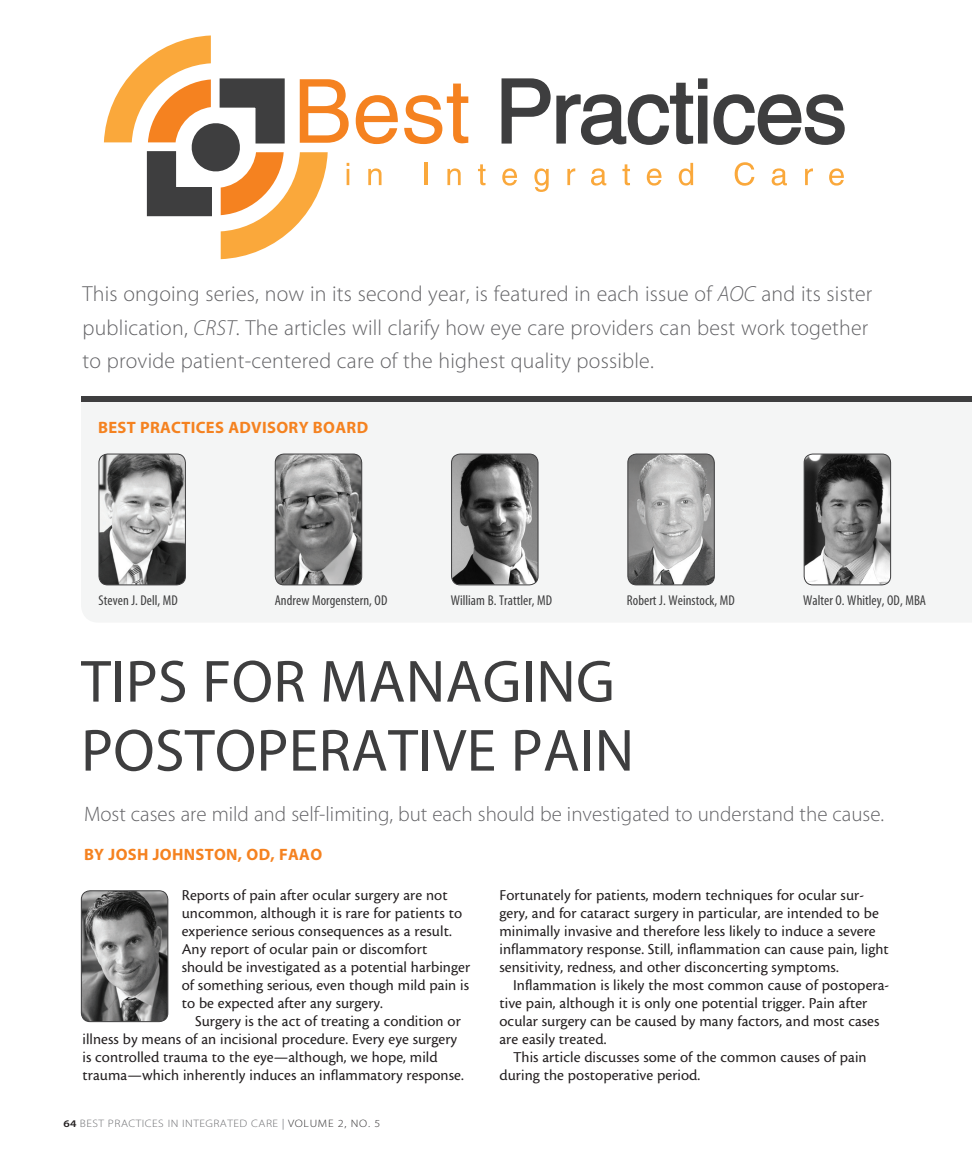
<style>
.page{position:relative;width:972px;height:1161px;background:#fff}
.page>*{position:absolute;margin:0;border:0;box-sizing:border-box;transform-origin:0 0}
.headline{font:60px/69px "Myriad MM 400 600";letter-spacing:.005em;color:#3e3e3f}
.deck{font:21.9px/33.6px "Myriad MM 215 600";letter-spacing:.01em;color:#636366}
.deck-2{font:21px "Myriad MM 215 600";color:#636366}
.author{font:16.5px "Myriad MM 700 600";letter-spacing:.02em;color:#f58220}
.body{font:15.75px/18px "Cronos MM 408 10";letter-spacing:.005em;color:#231f20}
.body_first{font:15.75px/18px "Cronos MM 408 10";letter-spacing:.005em;color:#231f20}
.bio_name{font:14.25px "Myriad MM 400 300";letter-spacing:.005em;color:#3e3e3f}
.bio_info{font:14.25px "Myriad MM 400 300";letter-spacing:.005em;color:#3e3e3f}
.t1{font:10.8px "Myriad MM 215 600";letter-spacing:.04em;color:#6c6d70;scale:1.11 1}
.s1{font-family:"Myriad MM It 215 600"}
.s2{font-family:"Myriad MM 565 600";font-size:10.2px;color:#231f20}
.s3{font-family:"Myriad MM 400 600";color:#939598}
.s4{color:#312f30}
</style>
<div class="page">
<svg style="left:104px;top:35px;width:224px;height:224px"></svg>
<svg style="left:347px;top:163px;width:2px;height:22px"></svg>
<svg style="left:368px;top:168px;width:14px;height:17px"></svg>
<hr style="left:425px;top:163px;width:3px;height:22px;background:#faa83b">
<svg style="left:447px;top:168px;width:14px;height:17px"></svg>
<svg style="left:478px;top:164px;width:8px;height:21px"></svg>
<svg style="left:502px;top:168px;width:15px;height:18px"></svg>
<svg style="left:534px;top:168px;width:15px;height:24px"></svg>
<svg style="left:567px;top:168px;width:8px;height:17px"></svg>
<svg style="left:591px;top:168px;width:15px;height:18px"></svg>
<svg style="left:622px;top:164px;width:8px;height:21px"></svg>
<svg style="left:647px;top:168px;width:15px;height:18px"></svg>
<svg style="left:679px;top:163px;width:14px;height:23px"></svg>
<svg style="left:735px;top:162px;width:19px;height:24px"></svg>
<svg style="left:772px;top:168px;width:15px;height:18px"></svg>
<svg style="left:805px;top:168px;width:8px;height:17px"></svg>
<svg style="left:829px;top:168px;width:15px;height:18px"></svg>
<svg style="left:300px;top:79px;width:49px;height:64px"></svg>
<svg style="left:356px;top:95px;width:42px;height:49px"></svg>
<svg style="left:404px;top:84px;width:64px;height:60px"></svg>
<svg style="left:501px;top:78px;width:344px;height:67px"></svg>
<div style="left:81px;top:402px;width:891px;height:220px;background:#f4f5f5"></div>
<div style="left:81px;top:396px;width:891px;height:6px;background:#3e3e3f"></div>
<img style="left:275px;top:454px;width:87px;height:131px">
<div style="left:275px;top:454px;width:87px;height:131px;border:1px solid #3e3e3f;border-radius:9px"></div>
<img style="left:628px;top:454px;width:86px;height:131px">
<div style="left:627px;top:454px;width:88px;height:131px;border:1px solid #3e3e3f;border-radius:9px"></div>
<img style="left:99px;top:454px;width:86px;height:131px">
<div style="left:99px;top:454px;width:87px;height:131px;border:1px solid #3e3e3f;border-radius:9px"></div>
<img style="left:81px;top:891px;width:87px;height:131px">
<div style="left:81px;top:890px;width:87px;height:132px;border:1px solid #3e3e3f;border-radius:9px"></div>
<img style="left:804px;top:454px;width:87px;height:131px">
<div style="left:804px;top:454px;width:87px;height:131px;border:1px solid #3e3e3f;border-radius:9px"></div>
<img style="left:452px;top:454px;width:86px;height:131px">
<div style="left:451px;top:454px;width:87px;height:131px;border:1px solid #3e3e3f;border-radius:9px"></div>
<p class="deck" style="left:83px;top:278px;width:791px">This ongoing series, now in its second year, is featured in each issue of <span class="s1">AOC</span> and its sister publication, <span class="s1">CRST</span>. The articles will clarify how eye care providers can best work together to provide patient-centered care of the highest quality possible.</p>
<p class="author" style="left:98px;top:419px;width:272px">BEST PRACTICES ADVISORY BOARD</p>
<p class="bio_name" style="left:99px;top:593px;width:81px">Steven J. Dell, MD</p>
<p class="bio_name" style="left:275px;top:593px;width:114px">Andrew Morgenstern, OD</p>
<p class="bio_name" style="left:451px;top:593px;width:103px">William B. Trattler, MD</p>
<p class="bio_info" style="left:627px;top:593px;width:109px">Robert J. Weinstock, MD</p>
<p class="bio_name" style="left:803px;top:593px;width:125px">Walter O. Whitley, OD, MBA</p>
<p class="headline" style="left:81px;top:650px;width:555px">TIPS FOR MANAGING<br>POSTOPERATIVE PAIN</p>
<p class="deck-2" style="left:84px;top:804px;width:802px">Most cases are mild and self-limiting, but each should be investigated to understand the cause.</p>
<p class="author" style="left:84px;top:847px;width:240px">BY JOSH JOHNSTON, OD, FAAO</p>
<p class="body_first" style="left:182px;top:886px;width:290px">Reports of pain after ocular surgery are not uncommon, although it is rare for patients to experience serious consequences as a result.<br>Any report of ocular pain or discomfort should be investigated as a potential harbinger of something serious, even though mild pain is to be expected after any surgery.</p>
<p class="body" style="left:82px;top:1012px;width:383px;text-indent:113px">Surgery is the act of treating a condition or illness by means of an incisional procedure. Every eye surgery is controlled trauma to the eye—although, we hope, mild trauma—which inherently induces an inflammatory response.</p>
<p class="t1" style="left:64px;top:1118px;width:287px"><span class="s2">64</span> BEST PRACTICES IN INTEGRATED CARE <span class="s3">|</span> <span class="s4">VOLUME 2, NO. 5</span></p>
<p class="body" style="left:500px;top:886px;width:391px">Fortunately for patients, modern techniques for ocular sur&shy;gery, and for cataract surgery in particular, are intended to be minimally invasive and therefore less likely to induce a severe inflammatory response. Still, inflammation can cause pain, light sensitivity, redness, and other disconcerting symptoms.</p>
<p class="body" style="left:500px;top:976px;width:391px;text-indent:14px">Inflammation is likely the most common cause of postopera&shy;tive pain, although it is only one potential trigger. Pain after ocular surgery can be caused by many factors, and most cases are easily treated.</p>
<p class="body" style="left:500px;top:1048px;width:369px;text-indent:14px">This article discusses some of the common causes of pain during the postoperative period.</p>
</div>
